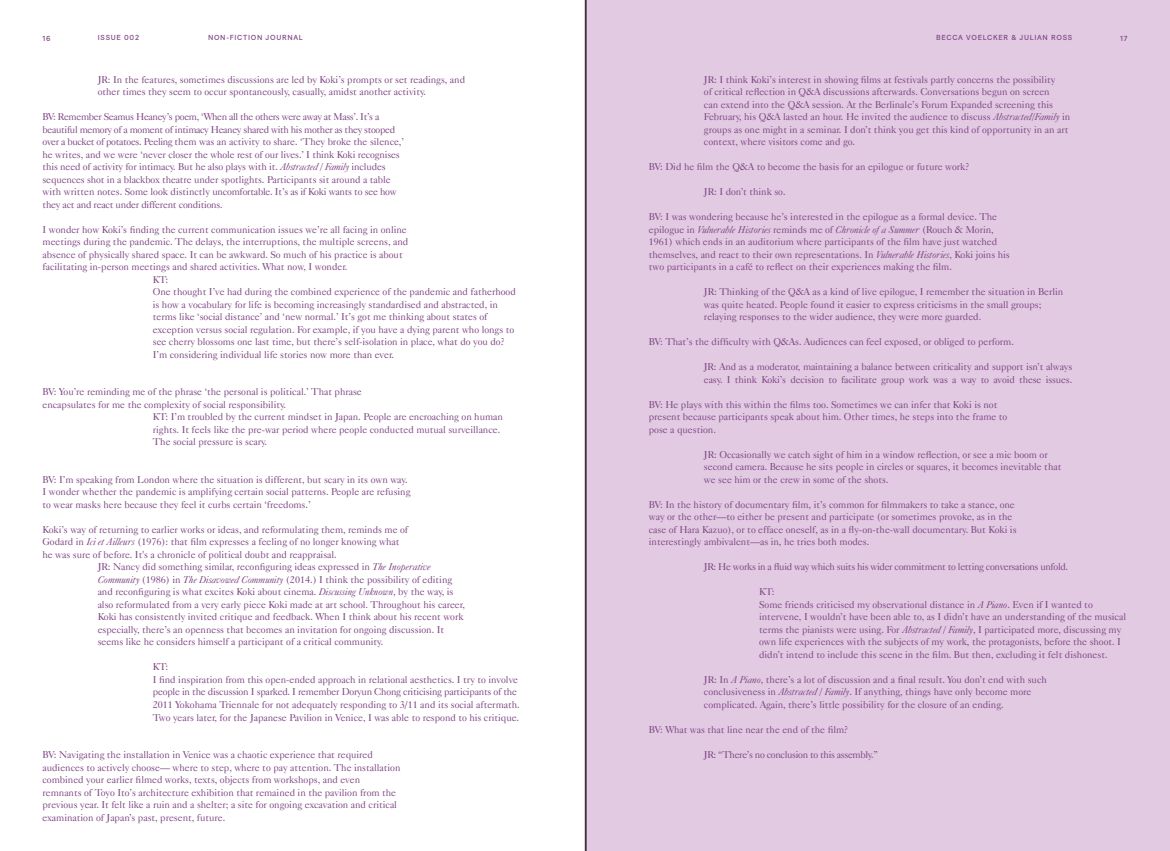
<style>
.page{position:relative;width:1170px;height:851px;background:#fff}
.page>*{position:absolute;margin:0;border:0;box-sizing:border-box;transform-origin:0 0}
.t1{font:10px/12.5px "Caslon 540 BT";color:#7d4682}
.t2{font:10px "Caslon 540 BT";letter-spacing:-.03em;color:#7d4682}
.t3{font:7.25px "Baton Turbo";letter-spacing:.1em;color:#7d4682}
.s1{font-style:italic}
</style>
<div class="page">
<div style="left:584px;top:0;width:585px;height:850px;background:#e2cae3"></div>
<hr style="left:585px;top:0;width:1px;height:850px;background:#000">
<p class="t3" style="left:43px;top:32px;width:10px">16</p>
<p class="t3" style="left:98px;top:32px;width:43px">ISSUE 002</p>
<p class="t3" style="left:208px;top:32px;width:96px">NON-FICTION JOURNAL</p>
<p class="t3" style="left:936px;top:32px;width:138px">BECCA VOELCKER &amp; JULIAN ROSS</p>
<p class="t3" style="left:1119px;top:32px;width:9px">17</p>
<p class="t1" style="left:98px;top:73px;width:369px">JR: In the features, sometimes discussions are led by Koki’s prompts or set readings, and other times they seem to occur spontaneously, casually, amidst another activity.</p>
<p class="t1" style="left:43px;top:110px;width:363px">BV: Remember Seamus Heaney’s poem, ‘When all the others were away at Mass’. It’s a beautiful memory of a moment of intimacy Heaney shared with his mother as they stooped over a bucket of potatoes. Peeling them was an activity to share. ‘They broke the silence,’ he writes, and we were ‘never closer the whole rest of our lives.’ I think Koki recognises this need of activity for intimacy. But he also plays with it. <span class="s1">Abstracted / Family</span> includes sequences shot in a blackbox theatre under spotlights. Participants sit around a table with written notes. Some look distinctly uncomfortable. It’s as if Koki wants to see how they act and react under different conditions.</p>
<p class="t1" style="left:43px;top:223px;width:367px">I wonder how Koki’s finding the current communication issues we’re all facing in online meetings during the pandemic. The delays, the interruptions, the multiple screens, and absence of physically shared space. It can be awkward. So much of his practice is about facilitating in-person meetings and shared activities. What now, I wonder.</p>
<p class="t1" style="left:153px;top:273px;width:364px">KT:<br>One thought I’ve had during the combined experience of the pandemic and fatherhood is how a vocabulary for life is becoming increasingly standardised and abstracted, in terms like ‘social distance’ and ‘new normal.’ It’s got me thinking about states of exception versus social regulation. For example, if you have a dying parent who longs to see cherry blossoms one last time, but there’s self-isolation in place, what do you do?<br>I’m considering individual life stories now more than ever.</p>
<p class="t1" style="left:43px;top:385px;width:321px">BV: You’re reminding me of the phrase ‘the personal is political.’ That phrase encapsulates for me the complexity of social responsibility.</p>
<p class="t1" style="left:153px;top:410px;width:351px">KT: I’m troubled by the current mindset in Japan. People are encroaching on human rights. It feels like the pre-war period where people conducted mutual surveillance.<br>The social pressure is scary.</p>
<p class="t1" style="left:43px;top:473px;width:369px">BV: I’m speaking from London where the situation is different, but scary in its own way.<br>I wonder whether the pandemic is amplifying certain social patterns. People are refusing to wear masks here because they feel it curbs certain ‘freedoms.’</p>
<p class="t1" style="left:43px;top:523px;width:367px">Koki’s way of returning to earlier works or ideas, and reformulating them, reminds me of<br>Godard in <span class="s1">Ici et Ailleurs</span> (1976): that film expresses a feeling of no longer knowing what he was sure of before. It's a chronicle of political doubt and reappraisal.</p>
<p class="t1" style="left:98px;top:560px;width:368px">JR: Nancy did something similar, reconfiguring ideas expressed in <span class="s1">The Inoperative Community</span> (1986) in <span class="s1">The Disavowed Community</span> (2014.) I think the possibility of editing and reconfiguring is what excites Koki about cinema. <span class="s1">Discussing Unknown</span>, by the way, is also reformulated from a very early piece Koki made at art school. Throughout his career, Koki has consistently invited critique and feedback. When I think about his recent work especially, there’s an openness that becomes an invitation for ongoing discussion. It seems like he considers himself a participant of a critical community.</p>
<p class="t1" style="left:153px;top:660px;width:368px">KT:<br>I find inspiration from this open-ended approach in relational aesthetics. I try to involve people in the discussion I sparked. I remember Doryun Chong criticising participants of the 2011 Yokohama Triennale for not adequately responding to 3/11 and its social aftermath.<br>Two years later, for the Japanese Pavilion in Venice, I was able to respond to his critique.</p>
<p class="t1" style="left:43px;top:748px;width:359px">BV: Navigating the installation in Venice was a chaotic experience that required audiences to actively choose–– where to step, where to pay attention. The installation combined your earlier filmed works, texts, objects from workshops, and even remnants of Toyo Ito’s architecture exhibition that remained in the pavilion from the previous year. It felt like a ruin and a shelter; a site for ongoing excavation and critical examination of Japan’s past, present, future.</p>
<p class="t1" style="left:704px;top:73px;width:368px">JR: I think Koki’s interest in showing films at festivals partly concerns the possibility<br>of critical reflection in Q&amp;A discussions afterwards. Conversations begun on screen<br>can extend into the Q&amp;A session. At the Berlinale’s Forum Expanded screening this February, his Q&amp;A lasted an hour. He invited the audience to discuss <span class="s1">Abstracted/Family</span> in groups as one might in a seminar. I don’t think you get this kind of opportunity in an art context, where visitors come and go.</p>
<p class="t1" style="left:648px;top:160px;width:322px">BV: Did he film the Q&amp;A to become the basis for an epilogue or future work?</p>
<p class="t1" style="left:704px;top:185px;width:83px">JR: I don’t think so.</p>
<p class="t1" style="left:648px;top:210px;width:362px">BV: I was wondering because he’s interested in the epilogue as a formal device. The epilogue in <span class="s1">Vulnerable Histories</span> reminds me of <span class="s1">Chronicle of a Summer</span> (Rouch &amp; Morin, 1961) which ends in an auditorium where participants of the film have just watched themselves, and react to their own representations. In <span class="s1">Vulnerable Histories</span>, Koki joins his two participants in a café to reflect on their experiences making the film.</p>
<p class="t1" style="left:704px;top:285px;width:361px">JR: Thinking of the Q&amp;A as a kind of live epilogue, I remember the situation in Berlin was quite heated. People found it easier to express criticisms in the small groups; relaying responses to the wider audience, they were more guarded.</p>
<p class="t1" style="left:648px;top:335px;width:366px">BV: That’s the difficulty with Q&amp;As. Audiences can feel exposed, or obliged to perform.</p>
<p class="t1" style="left:704px;top:360px;width:370px">JR: And as a moderator, maintaining a balance between criticality and support isn’t always easy. I think Koki’s decision to facilitate group work was a way to avoid these issues.</p>
<p class="t1" style="left:648px;top:398px;width:360px">BV: He plays with this within the films too. Sometimes we can infer that Koki is not present because participants speak about him. Other times, he steps into the frame to pose a question.</p>
<p class="t1" style="left:704px;top:448px;width:359px">JR: Occasionally we catch sight of him in a window reflection, or see a mic boom or second camera. Because he sits people in circles or squares, it becomes inevitable that we see him or the crew in some of the shots.</p>
<p class="t1" style="left:648px;top:498px;width:369px">BV: In the history of documentary film, it’s common for filmmakers to take a stance, one way or the other—to either be present and participate (or sometimes provoke, as in the case of Hara Kazuo), or to efface oneself, as in a fly-on-the-wall documentary. But Koki is interestingly ambivalent—as in, he tries both modes.</p>
<p class="t2" style="left:704px;top:560px;width:365px">JR: He works in a fluid way which suits his wider commitment to letting conversations unfold.</p>
<p class="t1" style="left:759px;top:585px;width:368px">KT:<br>Some friends criticised my observational distance in <span class="s1">A Piano</span>. Even if I wanted to intervene, I wouldn’t have been able to, as I didn’t have an understanding of the musical terms the pianists were using. For <span class="s1">Abstracted / Family</span>, I participated more, discussing my own life experiences with the subjects of my work, the protagonists, before the shoot. I didn’t intend to include this scene in the film. But then, excluding it felt dishonest.</p>
<p class="t1" style="left:704px;top:673px;width:344px">JR: In <span class="s1">A Piano</span>, there’s a lot of discussion and a final result. You don’t end with such conclusiveness in <span class="s1">Abstracted / Family</span>. If anything, things have only become more complicated. Again, there’s little possibility for the closure of an ending.</p>
<p class="t1" style="left:648px;top:723px;width:201px">BV: What was that line near the end of the film?</p>
<p class="t2" style="left:704px;top:748px;width:175px">JR: “There’s no conclusion to this assembly.”</p>
</div>
